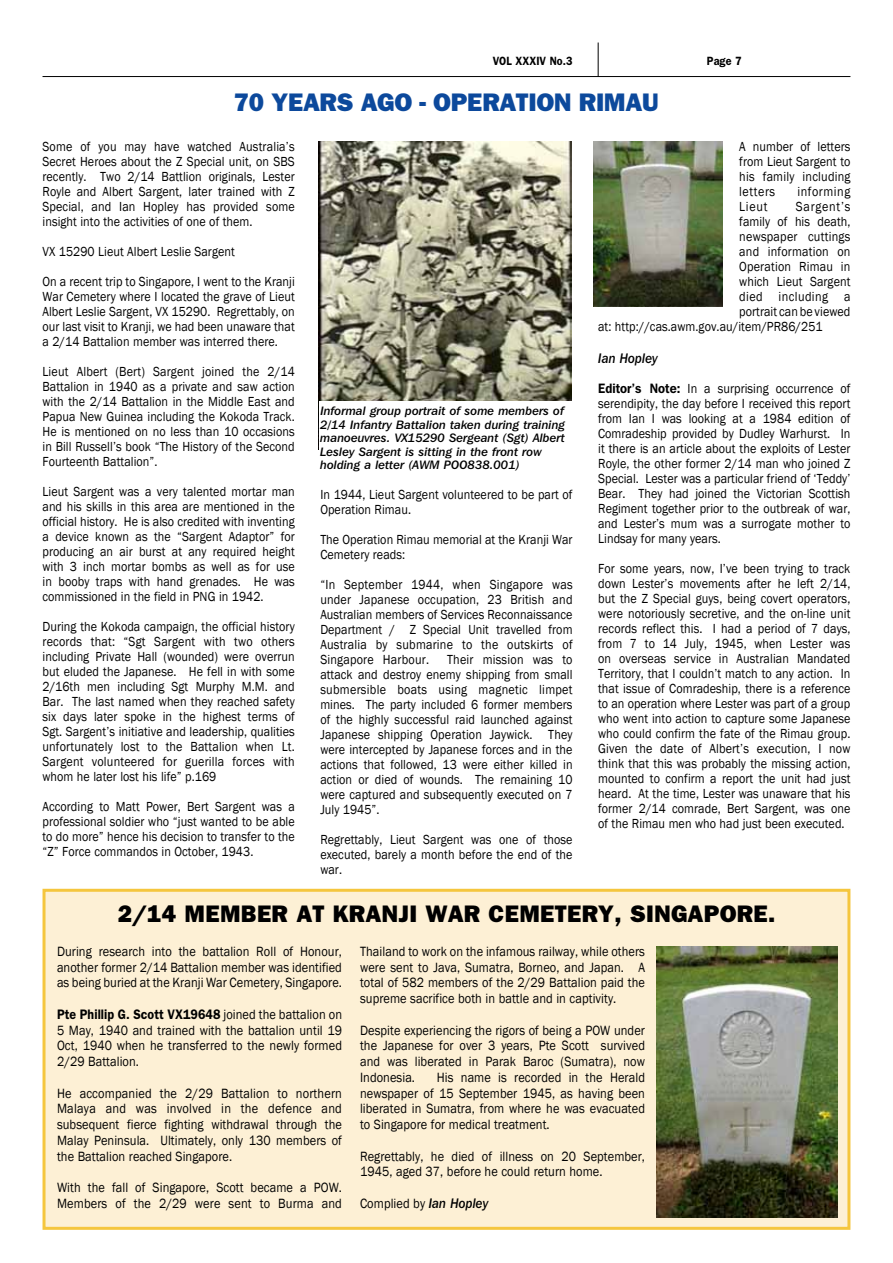
<style>
.page{position:relative;width:893px;height:1263px;background:#fff}
.page>*{position:absolute;margin:0;border:0;box-sizing:border-box;transform-origin:0 0}
.t1{font:800 25.5px "Franklin Gothic";letter-spacing:-.01em;color:#0c499c}
.t2{font:800 24px "Franklin Gothic";letter-spacing:.01em;color:#000}
.t3{font:13.8px/15.8px "Franklin Gothic";letter-spacing:.005em;color:#000;text-align:justify;scale:.9 1}
.t4{font:13.8px "Franklin Gothic IT Cby BT Med Ital";letter-spacing:.005em;color:#000;scale:.9 1}
.t5{font:13.5px/15px "Franklin Gothic";letter-spacing:.005em;color:#000;text-align:justify;scale:.9 1}
.t6{font:13.5px "Franklin Gothic";letter-spacing:.035em;color:#000;scale:.9 1}
.t7{font:13.5px "Franklin Gothic";letter-spacing:.045em;color:#000;scale:.9 1}
.t8{font:13.5px "Franklin Gothic";letter-spacing:.06em;color:#000;scale:.9 1}
.t9{font:12.15px/13.5px "Franklin Gothic IT Cby BT Med Ital";letter-spacing:.005em;color:#000}
.t10{font:600 12px "Franklin Gothic";letter-spacing:.005em;color:#000;scale:.9 1}
.s1{font-family:"Franklin Gothic IT Cby BT";font-weight:600}
.s2{font-weight:600}
.s3{font-family:"Franklin Gothic IT Cby BT Med Ital"}
</style>
<div class="page">
<div style="left:43px;top:889px;width:807px;height:341px;background:#fdf0d5;border:3px solid #f5c63e"></div>
<hr style="left:43px;top:76px;width:807px;height:1px;background:#000">
<hr style="left:598px;top:43px;width:1px;height:34px;background:#000">
<img style="left:319px;top:141px;width:252px;height:260px">
<img style="left:593px;top:141px;width:129px;height:165px">
<img style="left:656px;top:946px;width:181px;height:271px">
<p class="t10" style="left:493px;top:54px;width:90px">VOL XXXIV No.3</p>
<h1 class="t1" style="left:234px;top:87px;width:427px">70 YEARS AGO - OPERATION RIMAU</h1>
<p class="t10" style="left:707px;top:54px;width:40px">Page 7</p>
<p class="t5" style="left:43px;top:139px;width:282px">Some of you may have watched Australia’s Secret Heroes about the Z Special unit, on SBS recently. Two 2/14 Battlion originals, Lester Royle and Albert Sargent, later trained with Z Special, and Ian Hopley has provided some insight into the activities of one of them.</p>
<p class="t5" style="left:43px;top:244px;width:215px">VX 15290 Lieut Albert Leslie Sargent</p>
<p class="t5" style="left:43px;top:274px;width:282px">On a recent trip to Singapore, I went to the Kranji War Cemetery where I located the grave of Lieut Albert Leslie Sargent, VX 15290. Regrettably, on our last visit to Kranji, we had been unaware that a 2/14 Battalion member was interred there.</p>
<p class="t5" style="left:43px;top:364px;width:282px">Lieut Albert (Bert) Sargent joined the 2/14<br>Battalion in 1940 as a private and saw action with the 2/14 Battalion in the Middle East and Papua New Guinea including the Kokoda Track.<br>He is mentioned on no less than 10 occasions in Bill Russell’s book “The History of the Second Fourteenth Battalion”.</p>
<p class="t5" style="left:43px;top:484px;width:282px">Lieut Sargent was a very talented mortar man and his skills in this area are mentioned in the official history. He is also credited with inventing a device known as the “Sargent Adaptor” for producing an air burst at any required height with 3 inch mortar bombs as well as for use in booby traps with hand grenades. He was commissioned in the field in PNG in 1942.</p>
<p class="t5" style="left:43px;top:619px;width:282px">During the Kokoda campaign, the official history records that: “Sgt Sargent with two others including Private Hall (wounded) were overrun but eluded the Japanese. He fell in with some 2/16th men including Sgt Murphy M.M. and Bar. The last named when they reached safety six days later spoke in the highest terms of Sgt. Sargent’s initiative and leadership, qualities unfortunately lost to the Battalion when Lt.<br>Sargent volunteered for guerilla forces with whom he later lost his life” p.169</p>
<p class="t5" style="left:43px;top:799px;width:282px">According to Matt Power, Bert Sargent was a professional soldier who “just wanted to be able to do more” hence his decision to transfer to the “Z” Force commandos in October, 1943.</p>
<p class="t9" style="left:320px;top:404px;width:246px">Informal group portrait of some members of 2/14 Infantry Battalion taken during training manoeuvres. VX15290 Sergeant (Sgt) Albert Lesley Sargent is sitting in the front row holding a letter (AWM POO838.001)</p>
<p class="t5" style="left:320px;top:487px;width:282px">In 1944, Lieut Sargent volunteered to be part of<br>Operation Rimau.</p>
<p class="t5" style="left:320px;top:532px;width:282px">The Operation Rimau memorial at the Kranji War<br>Cemetery reads:</p>
<p class="t5" style="left:320px;top:577px;width:282px">“In September 1944, when Singapore was under Japanese occupation, 23 British and Australian members of Services Reconnaissance Department / Z Special Unit travelled from Australia by submarine to the outskirts of Singapore Harbour.</p>
<p class="t5" style="left:320px;top:652px;width:282px;text-indent:127px">Their mission was to attack and destroy enemy shipping from small submersible boats using magnetic limpet mines. The party included 6 former members of the highly successful raid launched against Japanese shipping Operation Jaywick. They were intercepted by Japanese forces and in the actions that followed, 13 were either killed in action or died of wounds. The remaining 10 were captured and subsequently executed on 7<br>July 1945”.</p>
<p class="t5" style="left:320px;top:832px;width:282px">Regrettably, Lieut Sargent was one of those executed, barely a month before the end of the war.</p>
<p class="t5" style="left:739px;top:139px;width:125px">A number of letters from Lieut Sargent to his family including letters</p>
<p class="t7" style="left:797px;top:183px;width:60px">informing</p>
<p class="t5" style="left:739px;top:199px;width:33px">Lieut</p>
<p class="t8" style="left:796px;top:198px;width:62px">Sargent’s</p>
<p class="t5" style="left:739px;top:214px;width:125px">family of his death,</p>
<p class="t5" style="left:739px;top:229px;width:125px">newspaper cuttings</p>
<p class="t5" style="left:739px;top:244px;width:125px">and information on</p>
<p class="t5" style="left:739px;top:259px;width:125px">Operation Rimau in</p>
<p class="t5" style="left:739px;top:274px;width:125px">which Lieut Sargent</p>
<p class="t6" style="left:739px;top:288px;width:125px">died including a</p>
<p class="t5" style="left:739px;top:304px;width:125px">portrait can be viewed</p>
<p class="t5" style="left:598px;top:319px;width:251px">at: http://cas.awm.gov.au/item/PR86/251</p>
<p class="t4" style="left:598px;top:349px;width:68px">Ian Hopley</p>
<p class="t5" style="left:598px;top:381px;width:282px"><span class="s1">Editor’s Note:</span> In a surprising occurrence of serendipity, the day before I received this report from Ian I was looking at a 1984 edition of Comradeship provided by Dudley Warhurst. In it there is an article about the exploits of Lester Royle, the other former 2/14 man who joined Z Special. Lester was a particular friend of ‘Teddy’ Bear. They had joined the Victorian Scottish Regiment together prior to the outbreak of war, and Lester’s mum was a surrogate mother to Lindsay for many years.</p>
<p class="t5" style="left:598px;top:561px;width:282px">For some years, now, I’ve been trying to track down Lester’s movements after he left 2/14, but the Z Special guys, being covert operators, were notoriously secretive, and the on-line unit records reflect this. I had a period of 7 days, from 7 to 14 July, 1945, when Lester was on overseas service in Australian Mandated Territory, that I couldn’t match to any action. In that issue of Comradeship, there is a reference to an operation where Lester was part of a group who went into action to capture some Japanese who could confirm the fate of the Rimau group.<br>Given the date of Albert’s execution, I now think that this was probably the missing action, mounted to confirm a report the unit had just heard. At the time, Lester was unaware that his former 2/14 comrade, Bert Sargent, was one of the Rimau men who had just been executed.</p>
<h2 class="t2" style="left:118px;top:899px;width:85px">2/14 MEMBER</h2>
<h2 class="t2" style="left:296px;top:899px;width:70px">AT KRAN</h2>
<h2 class="t2" style="left:399px;top:899px;width:123px">JI WAR CEMETERY</h2>
<h2 class="t2" style="left:614px;top:899px;width:48px">, SINGAPORE</h2>
<h2 class="t2" style="left:768px;top:899px;width:9px">.</h2>
<p class="t3" style="left:57px;top:944px;width:318px">During research into the battalion Roll of Honour, another former 2/14 Battalion member was identified as being buried at the Kranji War Cemetery, Singapore.</p>
<p class="t3" style="left:57px;top:1007px;width:318px"><span class="s2">Pte Phillip G. Scott VX19648</span> joined the battalion on 5 May, 1940 and trained with the battalion until 19<br>Oct, 1940 when he transferred to the newly formed 2/29 Battalion.</p>
<p class="t3" style="left:57px;top:1085px;width:318px">He accompanied the 2/29 Battalion to northern Malaya and was involved in the defence and subsequent fierce fighting withdrawal through the Malay Peninsula. Ultimately, only 130 members of the Battalion reached Singapore.</p>
<p class="t3" style="left:57px;top:1180px;width:318px">With the fall of Singapore, Scott became a POW.<br>Members of the 2/29 were sent to Burma and</p>
<p class="t3" style="left:360px;top:944px;width:318px">Thailand to work on the infamous railway, while others were sent to Java, Sumatra, Borneo, and Japan. A total of 582 members of the 2/29 Battalion paid the supreme sacrifice both in battle and in captivity.</p>
<p class="t3" style="left:360px;top:1022px;width:318px">Despite experiencing the rigors of being a POW under the Japanese for over 3 years, Pte Scott survived and was liberated in Parak Baroc (Sumatra), now Indonesia.</p>
<p class="t3" style="left:360px;top:1070px;width:318px;text-indent:77px">His name is recorded in the Herald newspaper of 15 September 1945, as having been liberated in Sumatra, from where he was evacuated to Singapore for medical treatment.</p>
<p class="t3" style="left:360px;top:1148px;width:318px">Regrettably, he died of illness on 20 September,<br>1945, aged 37, before he could return home.</p>
<p class="t3" style="left:360px;top:1196px;width:144px">Complied by <span class="s3">Ian Hopley</span></p>
</div>
